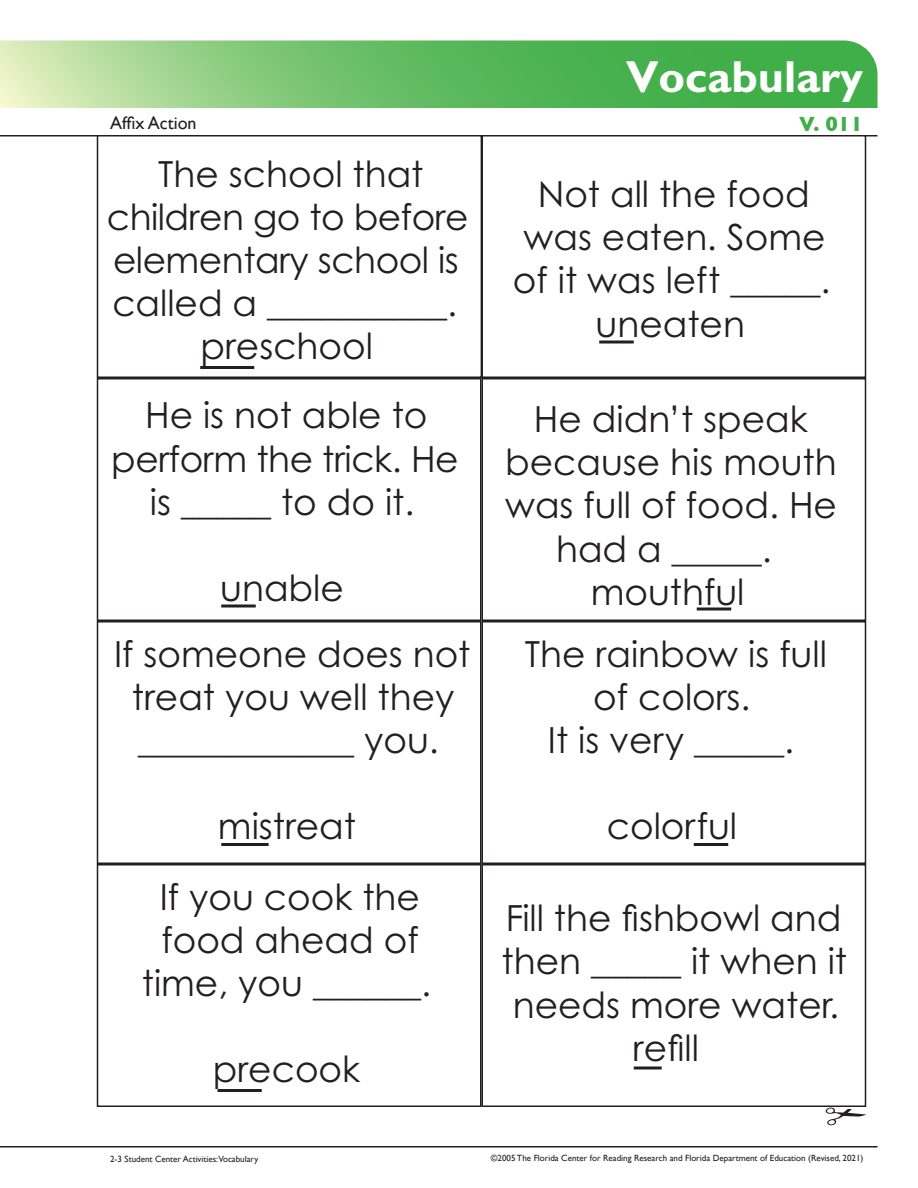
<style>
.page{position:relative;width:918px;height:1188px;background:#fff}
.page>*{position:absolute;margin:0;border:0;box-sizing:border-box;transform-origin:0 0}
.t1{font:700 45px "Gill Sans";color:#fff}
.t2{font:36px/43.2px "Century Gothic Pro";color:#231f20;text-align:center}
.t3{font:700 21px "Gill Sans";color:#40ae49}
.Activity_Name{font:18px "Gill Sans";color:#231f20}
.t4{font:9px "Gill Sans";color:#231f20}
</style>
<div class="page">
<svg style="left:0;top:40px;width:878px;height:68px;background:#71c16e"></svg>
<hr style="left:0;top:135px;width:878px;height:1px;background:#231f20">
<hr style="left:0;top:1146px;width:878px;height:2px;background:#231f20">
<div style="left:97px;top:135px;width:385px;height:243px;border:2px solid #231f20"></div>
<div style="left:482px;top:135px;width:384px;height:243px;border:2px solid #231f20"></div>
<div style="left:97px;top:378px;width:385px;height:243px;border:2px solid #231f20"></div>
<div style="left:482px;top:378px;width:384px;height:243px;border:2px solid #231f20"></div>
<div style="left:97px;top:621px;width:385px;height:243px;border:2px solid #231f20"></div>
<div style="left:482px;top:621px;width:384px;height:243px;border:2px solid #231f20"></div>
<div style="left:97px;top:864px;width:385px;height:243px;border:2px solid #231f20"></div>
<div style="left:482px;top:864px;width:384px;height:243px;border:2px solid #231f20"></div>
<svg style="left:826px;top:1108px;width:40px;height:17px"></svg>
<svg style="left:599px;top:340px;width:35px;height:4px"></svg>
<hr style="left:200px;top:366px;width:54px;height:3px;background:#231f20">
<hr style="left:697px;top:608px;width:34px;height:2px;background:#231f20">
<svg style="left:221px;top:604px;width:35px;height:4px"></svg>
<hr style="left:694px;top:843px;width:34px;height:3px;background:#231f20">
<hr style="left:221px;top:843px;width:48px;height:3px;background:#231f20">
<svg style="left:634px;top:1066px;width:28px;height:4px"></svg>
<hr style="left:218px;top:1089px;width:44px;height:3px;background:#231f20">
<p class="t1" style="left:626px;top:49px;width:239px">Vocabulary</p>
<p class="Activity_Name" style="left:110px;top:112px;width:88px">Affix Action</p>
<p class="t3" style="left:799px;top:107px;width:65px">V. 011</p>
<p class="t2" style="left:107px;top:152px;width:363px">The school that children go to before elementary school is called a __________. preschool</p>
<p class="t2" style="left:513px;top:172px;width:319px">Not all the food was eaten. Some of it was left _____. uneaten</p>
<p class="t2" style="left:111px;top:394px;width:349px">He is not able to perform the trick. He is _____ to do it.</p>
<p class="t2" style="left:220px;top:566px;width:125px">unable</p>
<p class="t2" style="left:114px;top:632px;width:358px">If someone does not treat you well they ____________ you.</p>
<p class="t2" style="left:218px;top:804px;width:140px">mistreat</p>
<p class="t2" style="left:142px;top:875px;width:291px">If you cook the food ahead of time, you ______.</p>
<p class="t2" style="left:213px;top:1047px;width:149px">precook</p>
<p class="t2" style="left:505px;top:397px;width:333px">He didn’t speak because his mouth was full of food. He had a _____. mouthful</p>
<p class="t2" style="left:525px;top:632px;width:304px">The rainbow is full of colors.<br>It is very _____.</p>
<p class="t2" style="left:607px;top:804px;width:132px">colorful</p>
<p class="t2" style="left:502px;top:896px;width:347px">Fill the fishbowl and then _____ it when it needs more water. refill</p>
<p class="t4" style="left:110px;top:1154px;width:150px">2-3 Student Center Activities:Vocabulary</p>
<p class="t4" style="left:491px;top:1152px;width:374px">©2005 The Florida Center for Reading Research and Florida Department of Education (Revised, 2021)</p>
</div>
